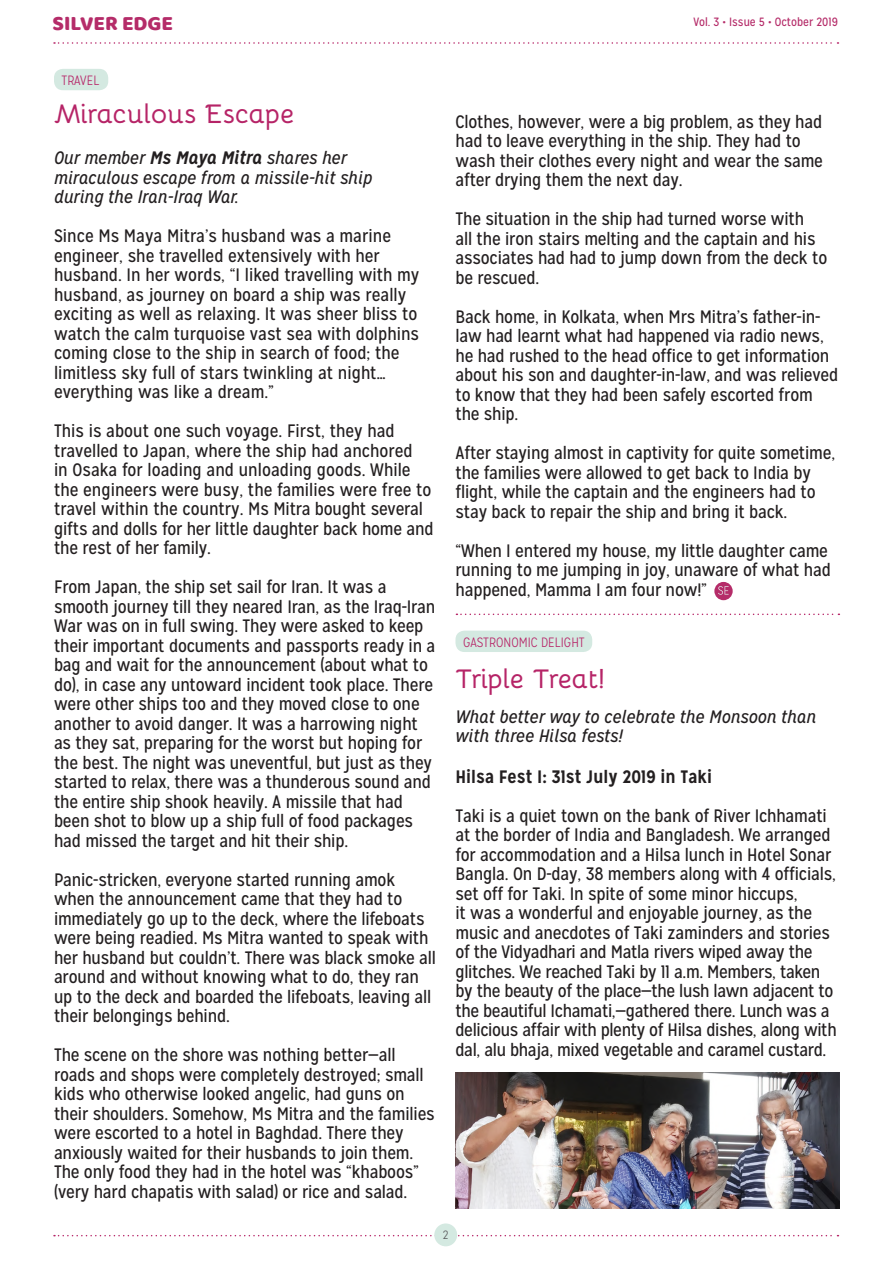
<style>
.page{position:relative;width:893px;height:1263px;background:#fff}
.page>*{position:absolute;margin:0;border:0;box-sizing:border-box;transform-origin:0 0}
.t1{font:700 27px "Bellota";letter-spacing:-.02em;color:#b62467}
.t2{font:21.15px "Baloo";color:#b52c69}
.t3{font:18px/19.5px "Mission Gothic";letter-spacing:-.01em;color:#231f20}
.t4{font:italic 18px/19.5px "Mission Gothic";color:#231f20}
.t5{font:700 18px "Mission Gothic";color:#231f20}
.t6{font:300 13.5px "Mission Gothic";color:#b62467}
.t7{font:12px "Mission Gothic";color:#b52c69}
.t8{font:300 12px "Mission Gothic";color:#57585a}
.s1{font-weight:700}
</style>
<div class="page">
<div style="left:54px;top:69px;width:54px;height:21px;background:#d4e9e1;border-radius:9px"></div>
<div style="left:455px;top:631px;width:137px;height:21px;background:#d4e9e1;border-radius:9px"></div>
<svg style="left:54px;top:1235px;width:784px;height:1px"></svg>
<svg style="left:54px;top:42px;width:784px;height:2px"></svg>
<div style="left:434px;top:1223px;width:23px;height:23px;background:#d4e9e1;border-radius:50%"></div>
<div style="left:714px;top:582px;width:19px;height:18px;background:#b52c69;border-radius:50%"></div>
<svg style="left:718px;top:586px;width:11px;height:9px"></svg>
<img style="left:455px;top:1073px;width:384px;height:135px">
<svg style="left:456px;top:614px;width:383px;height:1px"></svg>
<p class="t2" style="left:52px;top:11px;width:122px">SILVER EDGE</p>
<p class="t7" style="left:693px;top:15px;width:146px">Vol. 3 • Issue 5 • October 2019</p>
<p class="t6" style="left:62px;top:73px;width:39px">TRAVEL</p>
<p class="t1" style="left:54px;top:93px;width:242px">Miraculous Escape</p>
<p class="t4" style="left:54px;top:148px;width:294px">Our member <span class="s1">Ms Maya Mitra</span> shares her</p>
<p class="t4" style="left:54px;top:168px;width:320px">miraculous escape from a missile-hit ship</p>
<p class="t4" style="left:54px;top:187px;width:186px">during the Iran-Iraq War.</p>
<p class="t3" style="left:54px;top:226px;width:367px">Since Ms Maya Mitra’s husband was a marine engineer, she travelled extensively with her husband. In her words, “I liked travelling with my husband, as journey on board a ship was really exciting as well as relaxing. It was sheer bliss to watch the calm turquoise vast sea with dolphins coming close to the ship in search of food; the limitless sky full of stars twinkling at night… everything was like a dream.”</p>
<p class="t3" style="left:54px;top:421px;width:381px">This is about one such voyage. First, they had travelled to Japan, where the ship had anchored<br>in Osaka for loading and unloading goods. While the engineers were busy, the families were free to travel within the country. Ms Mitra bought several gifts and dolls for her little daughter back home and the rest of her family.</p>
<p class="t3" style="left:54px;top:577px;width:383px">From Japan, the ship set sail for Iran. It was a smooth journey till they neared Iran, as the Iraq-Iran War was on in full swing. They were asked to keep their important documents and passports ready in a bag and wait for the announcement (about what to do), in case any untoward incident took place. There were other ships too and they moved close to one another to avoid danger. It was a harrowing night as they sat, preparing for the worst but hoping for the best. The night was uneventful, but just as they started to relax, there was a thunderous sound and the entire ship shook heavily. A missile that had been shot to blow up a ship full of food packages had missed the target and hit their ship.</p>
<p class="t3" style="left:54px;top:870px;width:383px">Panic-stricken, everyone started running amok when the announcement came that they had to immediately go up to the deck, where the lifeboats were being readied. Ms Mitra wanted to speak with her husband but couldn’t. There was black smoke all around and without knowing what to do, they ran up to the deck and boarded the lifeboats, leaving all their belongings behind.</p>
<p class="t3" style="left:54px;top:1045px;width:382px">The scene on the shore was nothing better—all roads and shops were completely destroyed; small kids who otherwise looked angelic, had guns on their shoulders. Somehow, Ms Mitra and the families were escorted to a hotel in Baghdad. There they anxiously waited for their husbands to join them.<br>The only food they had in the hotel was “khaboos” (very hard chapatis with salad) or rice and salad.</p>
<p class="t3" style="left:455px;top:112px;width:369px">Clothes, however, were a big problem, as they had had to leave everything in the ship. They had to wash their clothes every night and wear the same after drying them the next day.</p>
<p class="t3" style="left:455px;top:209px;width:373px">The situation in the ship had turned worse with<br>all the iron stairs melting and the captain and his associates had had to jump down from the deck to be rescued.</p>
<p class="t3" style="left:455px;top:307px;width:384px">Back home, in Kolkata, when Mrs Mitra’s father-in&shy;law had learnt what had happened via radio news, he had rushed to the head office to get information about his son and daughter-in-law, and was relieved to know that they had been safely escorted from the ship.</p>
<p class="t3" style="left:455px;top:443px;width:381px">After staying almost in captivity for quite sometime, the families were allowed to get back to India by flight, while the captain and the engineers had to stay back to repair the ship and bring it back.</p>
<p class="t3" style="left:455px;top:541px;width:377px">“When I entered my house, my little daughter came running to me jumping in joy, unaware of what had happened, Mamma I am four now!”</p>
<p class="t6" style="left:463px;top:634px;width:123px">GASTRONOMIC DELIGHT</p>
<p class="t1" style="left:455px;top:657px;width:151px">Triple Treat!</p>
<p class="t4" style="left:455px;top:707px;width:362px">What better way to celebrate the Monsoon than with three Hilsa fests!</p>
<p class="t5" style="left:455px;top:765px;width:258px">Hilsa Fest I: 31st July 2019 in Taki</p>
<p class="t3" style="left:455px;top:806px;width:383px">Taki is a quiet town on the bank of River Ichhamati at the border of India and Bangladesh. We arranged for accommodation and a Hilsa lunch in Hotel Sonar Bangla. On D-day, 38 members along with 4 officials, set off for Taki. In spite of some minor hiccups,<br>it was a wonderful and enjoyable journey, as the music and anecdotes of Taki zaminders and stories of the Vidyadhari and Matla rivers wiped away the glitches. We reached Taki by 11 a.m. Members, taken by the beauty of the place—the lush lawn adjacent to the beautiful Ichamati,—gathered there. Lunch was a delicious affair with plenty of Hilsa dishes, along with dal, alu bhaja, mixed vegetable and caramel custard.</p>
<p class="t8" style="left:443px;top:1228px;width:7px">2</p>
</div>
